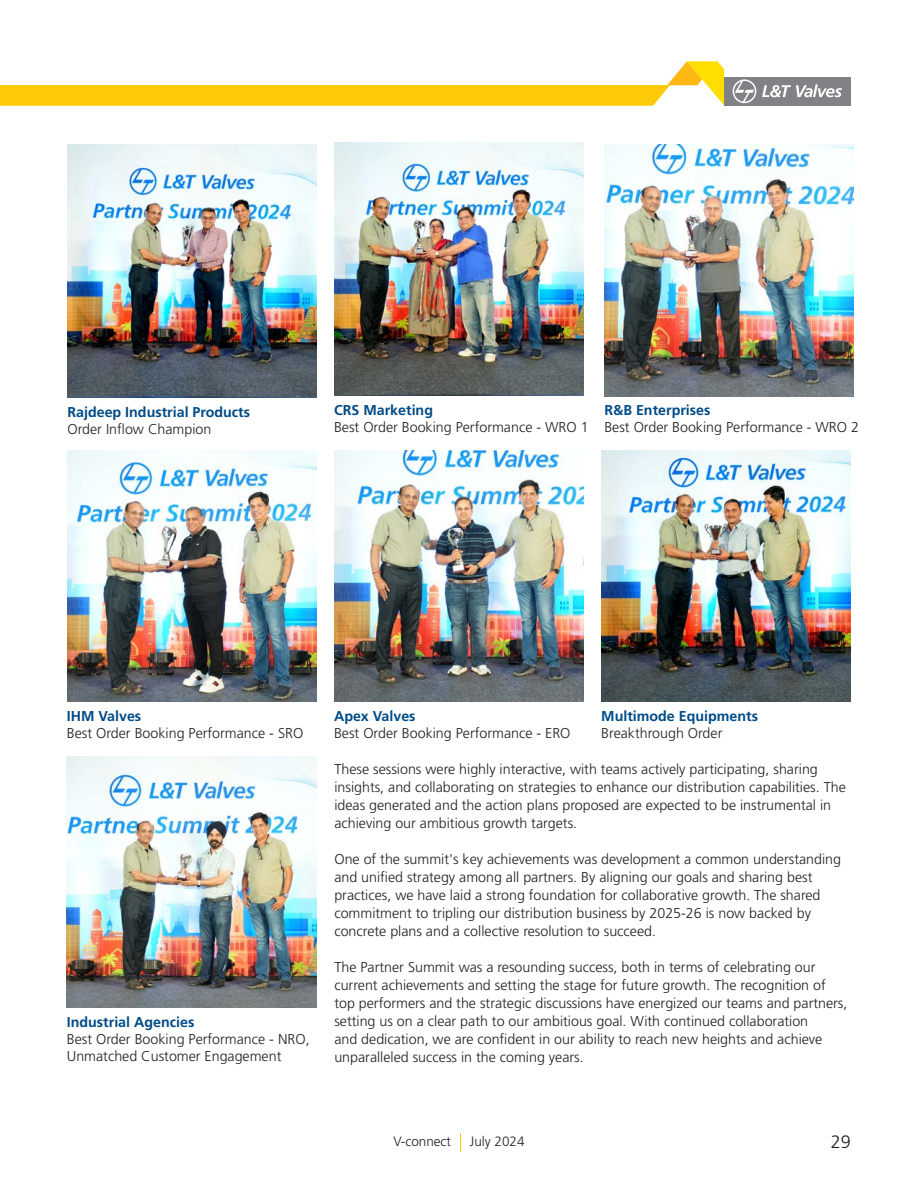
<style>
.page{position:relative;width:918px;height:1188px;background:#fff}
.page>*{position:absolute;margin:0;border:0;box-sizing:border-box;transform-origin:0 0}
.t1{font:300 18px "Frutiger LT Pro";color:#231f20}
.t2{font:300 14.25px/18px "Frutiger LT Pro";color:#231f20}
.t3{font:700 14.25px "Frutiger LT Pro";color:#004b87}
.t4{font:300 13.5px "Frutiger LT Pro";color:#231f20}
</style>
<div class="page">
<svg style="left:0;top:61px;width:724px;height:45px"></svg>
<svg style="left:460px;top:1133px;width:1px;height:19px"></svg>
<div style="left:724px;top:77px;width:126px;height:29px;background:#818285"></div>
<svg style="left:733px;top:79px;width:23px;height:24px"></svg>
<svg style="left:762px;top:84px;width:80px;height:13px"></svg>
<img style="left:601px;top:450px;width:249px;height:252px">
<img style="left:334px;top:142px;width:249px;height:254px">
<img style="left:67px;top:450px;width:249px;height:252px">
<img style="left:604px;top:144px;width:250px;height:252px">
<img style="left:334px;top:450px;width:250px;height:252px">
<img style="left:67px;top:756px;width:249px;height:252px">
<img style="left:67px;top:144px;width:249px;height:254px">
<p class="t3" style="left:68px;top:403px;width:184px">Rajdeep Industrial Products</p>
<p class="t2" style="left:68px;top:420px;width:145px">Order Inflow Champion</p>
<p class="t3" style="left:334px;top:402px;width:100px">CRS Marketing</p>
<p class="t2" style="left:334px;top:418px;width:256px">Best Order Booking Performance - WRO 1</p>
<p class="t3" style="left:604px;top:402px;width:108px">R&amp;B Enterprises</p>
<p class="t2" style="left:604px;top:418px;width:256px">Best Order Booking Performance - WRO 2</p>
<p class="t3" style="left:67px;top:708px;width:76px">IHM Valves</p>
<p class="t2" style="left:67px;top:724px;width:238px">Best Order Booking Performance - SRO</p>
<p class="t3" style="left:67px;top:1014px;width:129px">Industrial Agencies</p>
<p class="t2" style="left:67px;top:1031px;width:244px;line-height:17.1px">Best Order Booking Performance - NRO,<br>Unmatched Customer Engagement</p>
<p class="t3" style="left:334px;top:708px;width:83px">Apex Valves</p>
<p class="t2" style="left:334px;top:724px;width:238px">Best Order Booking Performance - ERO</p>
<p class="t3" style="left:601px;top:708px;width:158px">Multimode Equipments</p>
<p class="t2" style="left:601px;top:724px;width:123px">Breakthrough Order</p>
<p class="t2" style="left:334px;top:760px;width:513px">These sessions were highly interactive, with teams actively participating, sharing insights, and collaborating on strategies to enhance our distribution capabilities. The ideas generated and the action plans proposed are expected to be instrumental in achieving our ambitious growth targets.</p>
<p class="t2" style="left:334px;top:850px;width:508px">One of the summit's key achievements was development a common understanding and unified strategy among all partners. By aligning our goals and sharing best practices, we have laid a strong foundation for collaborative growth. The shared commitment to tripling our distribution business by 2025-26 is now backed by concrete plans and a collective resolution to succeed.</p>
<p class="t2" style="left:334px;top:958px;width:515px">The Partner Summit was a resounding success, both in terms of celebrating our current achievements and setting the stage for future growth. The recognition of top performers and the strategic discussions have energized our teams and partners, setting us on a clear path to our ambitious goal. With continued collaboration<br>and dedication, we are confident in our ability to reach new heights and achieve unparalleled success in the coming years.</p>
<p class="t4" style="left:393px;top:1133px;width:59px">V-connect</p>
<p class="t4" style="left:470px;top:1133px;width:56px">July 2024</p>
<p class="t1" style="left:831px;top:1131px;width:22px">29</p>
</div>
